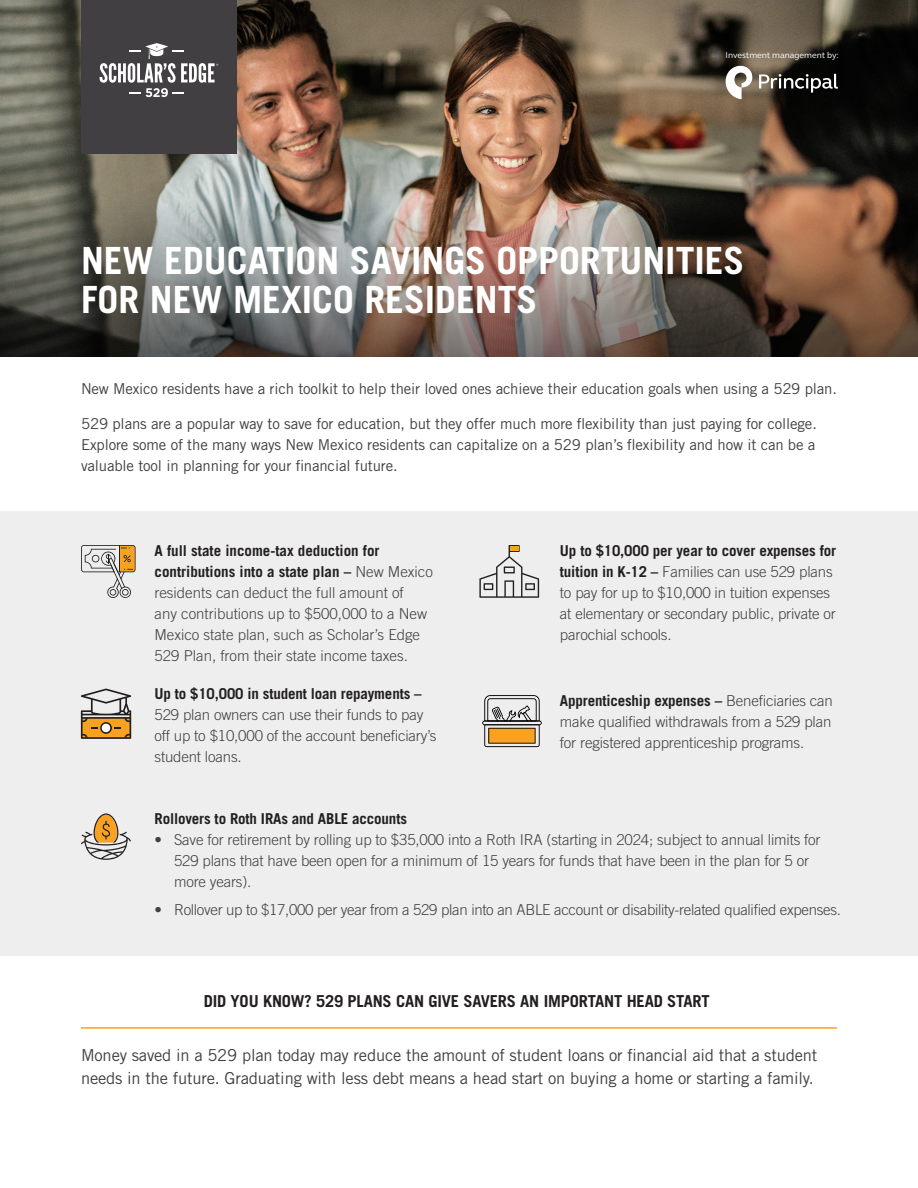
<style>
.page{position:relative;width:918px;height:1188px;background:#fff}
.page>*{position:absolute;margin:0;border:0;box-sizing:border-box;transform-origin:0 0}
.t1{font:700 37.5px/39px "Trade Gothic LT Std";color:#fff}
.t2{font:16.5px/22.5px "Trade Gothic LT Std";letter-spacing:-.01em;color:#413f41}
.t3{font:700 16.5px "Trade Gothic LT Std";letter-spacing:-.01em;color:#231f20}
.t4{font:300 15px/21px "Trade Gothic LT Std";letter-spacing:-.01em;color:#413f41}
.t5{font:15px/21px "Trade Gothic LT Std";letter-spacing:-.01em;color:#413f41;text-align:justify}
.t6{font:700 15px "Trade Gothic LT Std";letter-spacing:-.01em;color:#231f20}
.t7{font:8.7px "FS Elliot Pro";color:#fff}
.s1{font-weight:700;color:#231f20}
</style>
<div class="page">
<hr style="left:81px;top:1027px;width:756px;height:2px;background:#f9a221">
<div style="left:0;top:511px;width:918px;height:445px;background:#eeeeef"></div>
<svg style="left:81px;top:545px;width:55px;height:53px"></svg>
<svg style="left:81px;top:689px;width:50px;height:50px"></svg>
<div style="left:102px;top:724px;width:8px;height:8px;background:#fff;border-radius:50%"></div>
<svg style="left:81px;top:813px;width:50px;height:47px"></svg>
<svg style="left:479px;top:545px;width:60px;height:53px"></svg>
<div style="left:510px;top:546px;width:8px;height:5px;background:#f9a221"></div>
<svg style="left:482px;top:695px;width:60px;height:52px"></svg>
<img style="left:0;top:0;width:918px;height:176px">
<div style="left:81px;top:0;width:156px;height:154px;background:#413f41"></div>
<svg style="left:100px;top:43px;width:118px;height:54px"></svg>
<svg style="left:759px;top:74px;width:79px;height:19px"></svg>
<svg style="left:726px;top:66px;width:26px;height:33px"></svg>
<img style="left:0;top:176px;width:918px;height:181px">
<p class="t7" style="left:726px;top:49px;width:115px">Investment management by:</p>
<p class="t1" style="left:81px;top:241px;width:665px">NEW EDUCATION SAVINGS OPPORTUNITIES<br>FOR NEW MEXICO RESIDENTS</p>
<p class="t5" style="left:81px;top:378px;width:757px">New Mexico residents have a rich toolkit to help their loved ones achieve their education goals when using a 529 plan.</p>
<p class="t5" style="left:81px;top:413px;width:737px">529 plans are a popular way to save for education, but they offer much more flexibility than just paying for college.<br>Explore some of the many ways New Mexico residents can capitalize on a 529 plan’s flexibility and how it can be a valuable tool in planning for your financial future.</p>
<p class="t4" style="left:154px;top:540px;width:280px"><span class="s1">A full state income-tax deduction for contributions into a state plan –</span> New Mexico residents can deduct the full amount of<br>any contributions up to $500,000 to a New Mexico state plan, such as Scholar’s Edge 529 Plan, from their state income taxes.</p>
<p class="t4" style="left:154px;top:683px;width:284px"><span class="s1">Up to $10,000 in student loan repayments – </span>529 plan owners can use their funds to pay off up to $10,000 of the account beneficiary’s student loans.</p>
<p class="t4" style="left:560px;top:540px;width:278px"><span class="s1">Up to $10,000 per year to cover expenses for tuition in K-12 –</span> Families can use 529 plans to pay for up to $10,000 in tuition expenses at elementary or secondary public, private or parochial schools.</p>
<p class="t4" style="left:560px;top:690px;width:275px;text-align:justify"><span class="s1">Apprenticeship expenses –</span> Beneficiaries can make qualified withdrawals from a 529 plan for registered apprenticeship programs.</p>
<p class="t6" style="left:154px;top:810px;width:254px">Rollovers to Roth IRAs and ABLE accounts</p>
<p class="t4" style="left:174px;top:829px;width:648px;text-indent:-20px">• Save for retirement by rolling up to $35,000 into a Roth IRA (starting in 2024; subject to annual limits for<br>529 plans that have been open for a minimum of 15 years for funds that have been in the plan for 5 or more years).</p>
<p class="t4" style="left:154px;top:899px;width:688px">• Rollover up to $17,000 per year from a 529 plan into an ABLE account or disability-related qualified expenses.</p>
<p class="t3" style="left:204px;top:991px;width:508px">DID YOU KNOW? 529 PLANS CAN GIVE SAVERS AN IMPORTANT HEAD START</p>
<p class="t2" style="left:81px;top:1044px;width:738px">Money saved in a 529 plan today may reduce the amount of student loans or financial aid that a student needs in the future. Graduating with less debt means a head start on buying a home or starting a family.</p>
</div>
